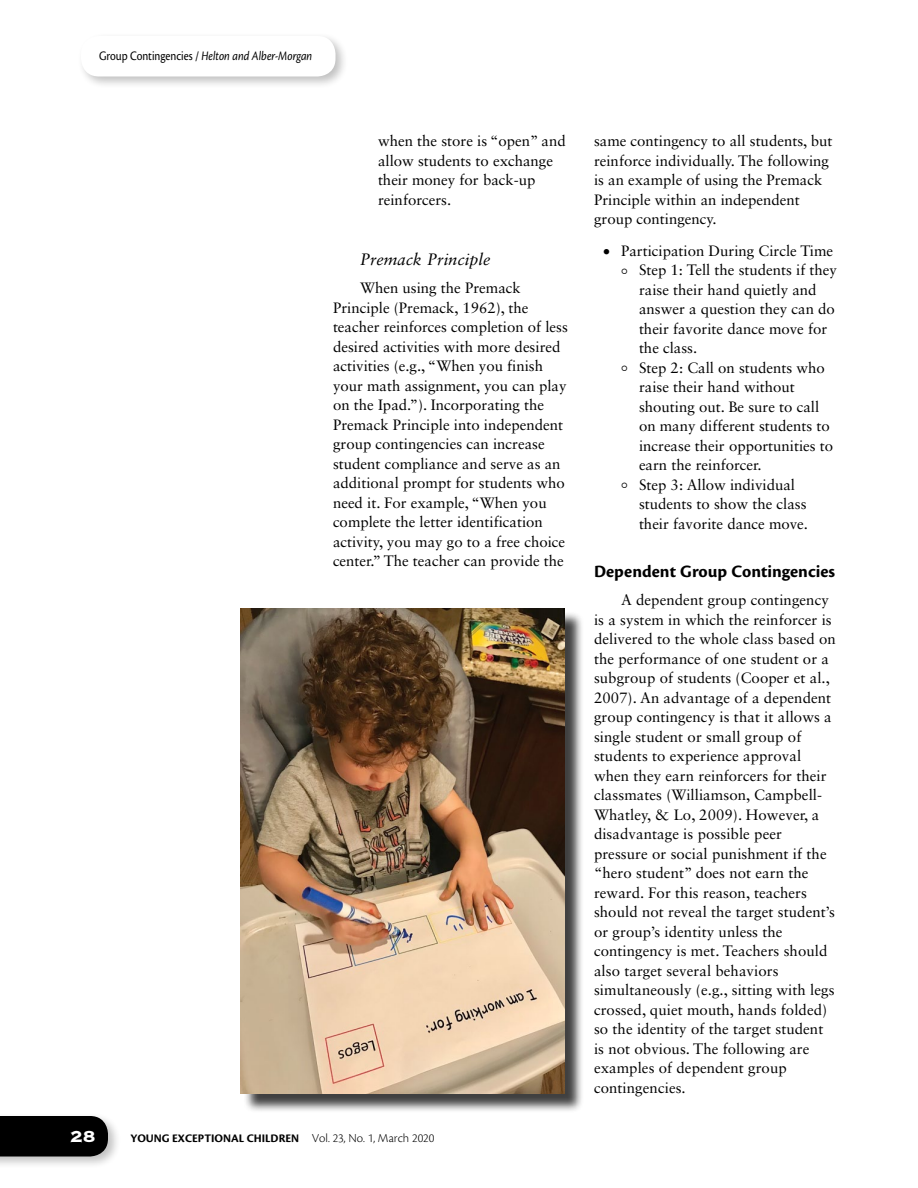
<style>
.page{position:relative;width:918px;height:1188px;background:#fff}
.page>*{position:absolute;margin:0;border:0;box-sizing:border-box;transform-origin:0 0}
.t1{font:21px "Copperplate Thirty Three BC";color:#fff}
.t2{font:700 18px "Cronos Pro";color:#000}
.t3{font:italic 16.5px "Sabon LT Std";color:#000}
.t4{font:15px/19.5px "Sabon LT Std";color:#000}
.t5{font:italic 13.5px "Cronos Pro";color:#000;scale:.85 1}
.t6{font:700 12px "Cronos Pro";color:#000}
.s1{font-style:normal}
.s2{font-weight:300;font-size:12.75px}
</style>
<div class="page">
<div style="left:77px;top:32px;width:271px;height:57px;background:#000;opacity:.25"></div>
<div style="left:81px;top:36px;width:255px;height:40px;background:#fff;border-radius:18px"></div>
<div style="left:0;top:1112px;width:121px;height:57px;background:#000;opacity:.25"></div>
<div style="left:0;top:1116px;width:108px;height:40px;background:#000"></div>
<div style="left:243px;top:611px;width:341px;height:502px;background:#000;opacity:.75"></div>
<img style="left:241px;top:609px;width:324px;height:485px">
<p class="t5" style="left:99px;top:48px;width:253px"><span class="s1">Group Contingencies /</span> Helton and Alber-Morgan</p>
<p class="t4" style="left:378px;top:131px;width:189px">when the store is “open” and allow students to exchange their money for back-up reinforcers.</p>
<p class="t3" style="left:360px;top:250px;width:132px">Premack Principle</p>
<p class="t4" style="left:333px;top:278px;width:236px;text-indent:27px">When using the Premack Principle (Premack, 1962), the teacher reinforces completion of less desired activities with more desired activities (e.g., “When you finish your math assignment, you can play on the Ipad.”). Incorporating the Premack Principle into independent group contingencies can increase student compliance and serve as an additional prompt for students who need it. For example, “When you complete the letter identification activity, you may go to a free choice center.” The teacher can provide the</p>
<h1 class="t1" style="left:70px;top:1125px;width:27px">28</h1>
<p class="t6" style="left:130px;top:1131px;width:306px">YOUNG EXCEPTIONAL CHILDREN <span class="s2">Vol. 23, No. 1, March 2020</span></p>
<p class="t4" style="left:594px;top:131px;width:240px">same contingency to all students, but reinforce individually. The following is an example of using the Premack<br>Principle within an independent group contingency.</p>
<p class="t4" style="left:639px;top:241px;width:199px;text-indent:-36px">• Participation During Circle Time<br>Step 1: Tell the students if they raise their hand quietly and answer a question they can do their favorite dance move for the class.<br>Step 2: Call on students who raise their hand without shouting out. Be sure to call on many different students to increase their opportunities to earn the reinforcer.<br>Step 3: Allow individual students to show the class their favorite dance move.</p>
<p class="t2" style="left:594px;top:561px;width:243px">Dependent Group Contingencies</p>
<p class="t4" style="left:594px;top:590px;width:243px;text-indent:27px">A dependent group contingency is a system in which the reinforcer is delivered to the whole class based on the performance of one student or a subgroup of students (Cooper et al., 2007). An advantage of a dependent group contingency is that it allows a single student or small group of students to experience approval when they earn reinforcers for their classmates (Williamson, Campbell-Whatley, &amp; Lo, 2009). However, a disadvantage is possible peer pressure or social punishment if the “hero student” does not earn the reward. For this reason, teachers should not reveal the target student’s or group’s identity unless the contingency is met. Teachers should also target several behaviors simultaneously (e.g., sitting with legs crossed, quiet mouth, hands folded) so the identity of the target student is not obvious. The following are examples of dependent group contingencies.</p>
</div>
